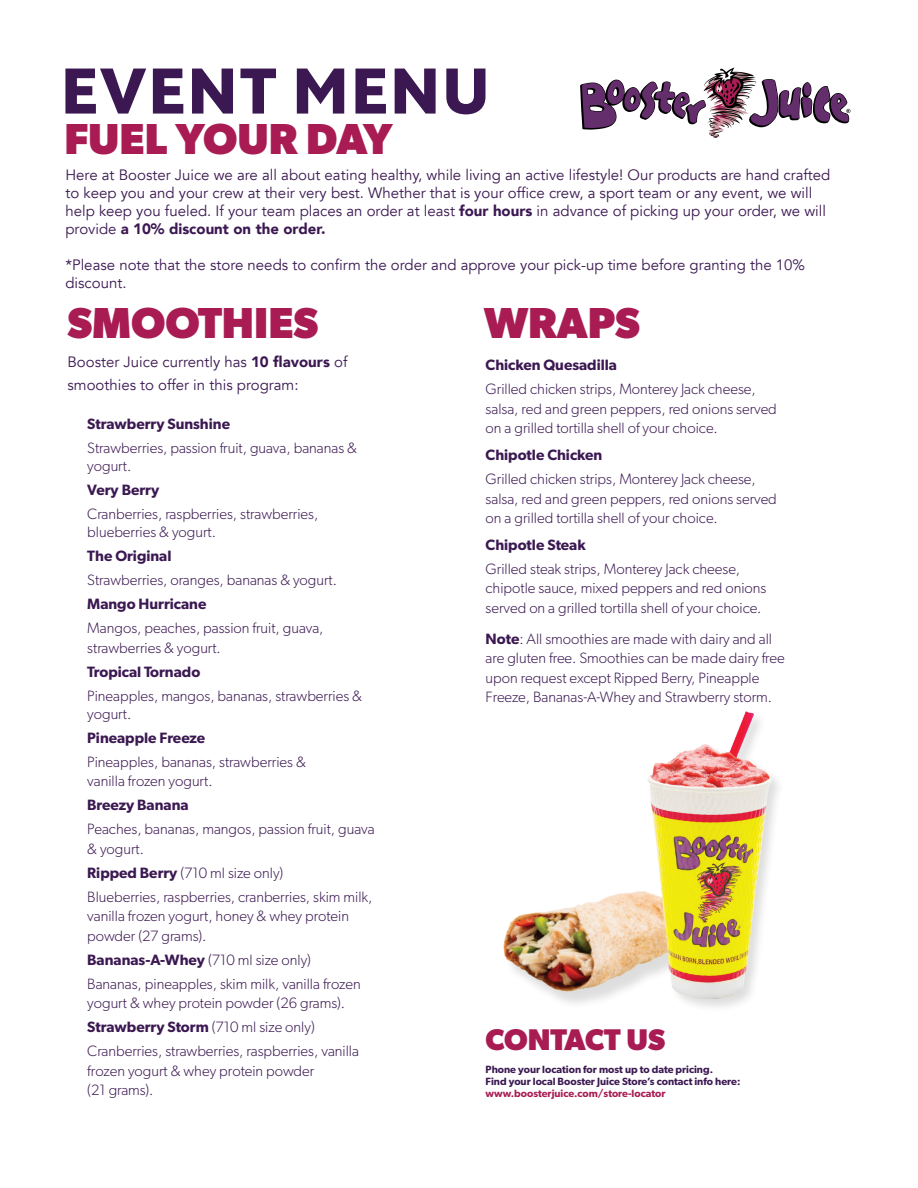
<style>
.page{position:relative;width:918px;height:1188px;background:#fff}
.page>*{position:absolute;margin:0;border:0;box-sizing:border-box;transform-origin:0 0}
.t1{font:700 43.5px "Gibson";color:#a81c53}
.t2{font:700 30px "Gibson";color:#a81c53}
.t3{font:300 15px/19.5px "Gibson";color:#3b1851}
.t4{font:15px/18px "Avenir";color:#3b1851}
.t5{font:600 15px "Gibson";color:#3b1851}
.t6{font:600 10.5px/12px "Gibson";color:#3b1851}
.t7{font:600 10.5px "Gibson";color:#a81c53}
.s1{font-weight:900}
.s2{font-weight:600}
</style>
<div class="page">
<svg style="left:580px;top:68px;width:270px;height:70px"></svg>
<img style="left:503px;top:891px;width:139px;height:113px">
<div style="left:646px;top:711px;width:139px;height:302px;background:#231f20;opacity:.15"></div>
<img style="left:642px;top:711px;width:130px;height:290px">
<svg style="left:65px;top:69px;width:420px;height:45px"></svg>
<h1 class="t1" style="left:64px;top:113px;width:329px">FUEL YOUR DAY</h1>
<p class="t4" style="left:65px;top:166px;width:766px">Here at Booster Juice we are all about eating healthy, while living an active lifestyle! Our products are hand crafted to keep you and your crew at their very best. Whether that is your office crew, a sport team or any event, we will help keep you fueled. If your team places an order at least <span class="s1">four hours</span> in advance of picking up your order, we will provide <span class="s1">a 10% discount on the order.</span></p>
<p class="t4" style="left:65px;top:256px;width:741px">*Please note that the store needs to confirm the order and approve your pick-up time before granting the 10% discount.</p>
<h1 class="t1" style="left:68px;top:297px;width:252px">SMOOTHIES</h1>
<h1 class="t1" style="left:484px;top:297px;width:157px">WRAPS</h1>
<p class="t4" style="left:68px;top:351px;width:281px;line-height:22.5px">Booster Juice currently has <span class="s1">10 flavours</span> of smoothies to offer in this program:</p>
<p class="t5" style="left:87px;top:415px;width:144px">Strawberry Sunshine</p>
<p class="t3" style="left:87px;top:439px;width:271px;line-height:18px">Strawberries, passion fruit, guava, bananas &amp; yogurt.</p>
<p class="t5" style="left:87px;top:481px;width:73px">Very Berry</p>
<p class="t3" style="left:87px;top:505px;width:233px;line-height:18px">Cranberries, raspberries, strawberries, blueberries &amp; yogurt.</p>
<p class="t5" style="left:87px;top:547px;width:86px">The Original</p>
<p class="t3" style="left:87px;top:570px;width:251px">Strawberries, oranges, bananas &amp; yogurt.</p>
<p class="t5" style="left:87px;top:595px;width:121px">Mango Hurricane</p>
<p class="t3" style="left:87px;top:618px;width:238px">Mangos, peaches, passion fruit, guava, strawberries &amp; yogurt.</p>
<p class="t5" style="left:87px;top:662px;width:114px">Tropical Tornado</p>
<p class="t3" style="left:87px;top:686px;width:276px;line-height:18px">Pineapples, mangos, bananas, strawberries &amp; yogurt.</p>
<p class="t5" style="left:87px;top:728px;width:119px">Pineapple Freeze</p>
<p class="t3" style="left:87px;top:752px;width:220px">Pineapples, bananas, strawberries &amp; vanilla frozen yogurt.</p>
<p class="t5" style="left:87px;top:796px;width:103px">Breezy Banana</p>
<p class="t3" style="left:87px;top:819px;width:289px">Peaches, bananas, mangos, passion fruit, guava &amp; yogurt.</p>
<p class="t3" style="left:87px;top:860px;width:287px;line-height:24px"><span class="s2">Ripped Berry</span> (710 ml size only)<br>Blueberries, raspberries, cranberries, skim milk,</p>
<p class="t3" style="left:87px;top:906px;width:263px">vanilla frozen yogurt, honey &amp; whey protein powder (27 grams).</p>
<p class="t3" style="left:87px;top:947px;width:275px;line-height:24px"><span class="s2">Bananas-A-Whey</span> (710 ml size only)<br>Bananas, pineapples, skim milk, vanilla frozen</p>
<p class="t3" style="left:87px;top:991px;width:273px;line-height:24px">yogurt &amp; whey protein powder (26 grams).<br><span class="s2">Strawberry Storm</span> (710 ml size only)<br>Cranberries, strawberries, raspberries, vanilla</p>
<p class="t3" style="left:87px;top:1061px;width:229px">frozen yogurt &amp; whey protein powder (21 grams).</p>
<p class="t5" style="left:486px;top:356px;width:133px">Chicken Quesadilla</p>
<p class="t3" style="left:486px;top:379px;width:293px">Grilled chicken strips, Monterey Jack cheese, salsa, red and green peppers, red onions served on a grilled tortilla shell of your choice.</p>
<p class="t5" style="left:486px;top:446px;width:118px">Chipotle Chicken</p>
<p class="t3" style="left:486px;top:469px;width:293px">Grilled chicken strips, Monterey Jack cheese, salsa, red and green peppers, red onions served on a grilled tortilla shell of your choice.</p>
<p class="t5" style="left:486px;top:536px;width:102px">Chipotle Steak</p>
<p class="t3" style="left:486px;top:559px;width:282px">Grilled steak strips, Monterey Jack cheese, chipotle sauce, mixed peppers and red onions served on a grilled tortilla shell of your choice.</p>
<p class="t3" style="left:486px;top:629px;width:301px"><span class="s2">Note</span>: All smoothies are made with dairy and all are gluten free. Smoothies can be made dairy free upon request except Ripped Berry, Pineapple Freeze, Bananas-A-Whey and Strawberry storm.</p>
<h2 class="t2" style="left:486px;top:1022px;width:181px">CONTACT US</h2>
<p class="t6" style="left:486px;top:1063px;width:256px">Phone your location for most up to date pricing.<br>Find your local Booster Juice Store’s contact info here:</p>
<p class="t7" style="left:486px;top:1087px;width:181px">www.boosterjuice.com/store-locator</p>
</div>
